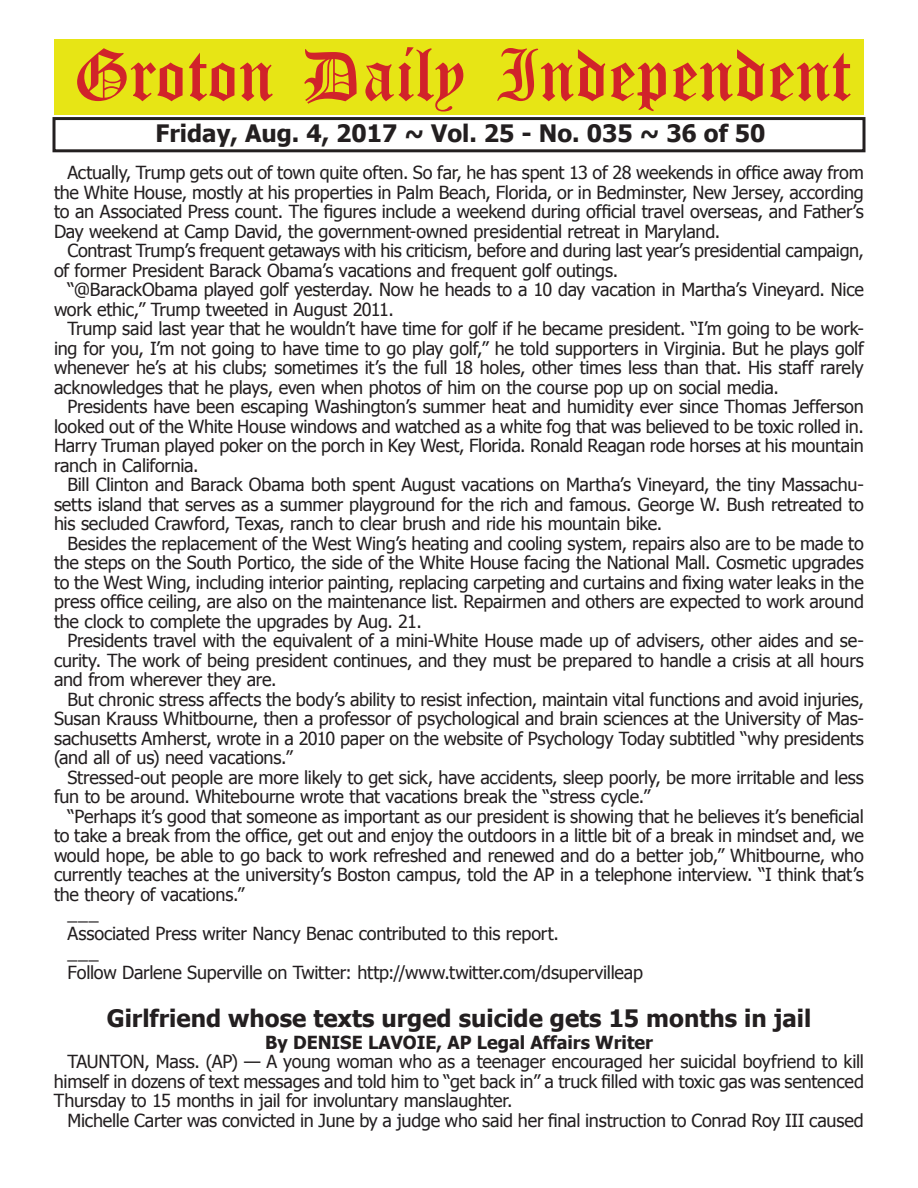
<style>
.page{position:relative;width:918px;height:1188px;background:#fff}
.page>*{position:absolute;margin:0;border:0;box-sizing:border-box;transform-origin:0 0}
.t1{font:54px "Old English Five";color:#d1232a}
.t2{font:700 24px "Tahoma";color:#231f20}
.t3{font:18px/19.5px "Tahoma";letter-spacing:-.015em;color:#231f20;text-align:justify}
.t4{font:700 18px "Tahoma";color:#231f20}
</style>
<div class="page">
<div style="left:52px;top:117px;width:814px;height:35px;border:3px solid #231f20"></div>
<div style="left:54px;top:40px;width:810px;height:75px;background:#e7e515"></div>
<h1 class="t1" style="left:73px;top:50px;width:779px">Groton Daily Independent</h1>
<h2 class="t2" style="left:156px;top:116px;width:611px">Friday, Aug. 4, 2017 ~ Vol. 25 - No. 035 ~ 36 of 50</h2>
<p class="t3" style="left:54px;top:162px;width:811px;text-indent:14px">Actually, Trump gets out of town quite often. So far, he has spent 13 of 28 weekends in office away from the White House, mostly at his properties in Palm Beach, Florida, or in Bedminster, New Jersey, according to an Associated Press count. The figures include a weekend during official travel overseas, and Father’s Day weekend at Camp David, the government-owned presidential retreat in Maryland.</p>
<p class="t3" style="left:54px;top:240px;width:811px;text-indent:14px">Contrast Trump’s frequent getaways with his criticism, before and during last year’s presidential campaign, of former President Barack Obama’s vacations and frequent golf outings.</p>
<p class="t3" style="left:54px;top:279px;width:811px;text-indent:14px">“@BarackObama played golf yesterday. Now he heads to a 10 day vacation in Martha’s Vineyard. Nice work ethic,” Trump tweeted in August 2011.</p>
<p class="t3" style="left:54px;top:318px;width:812px;text-indent:14px">Trump said last year that he wouldn’t have time for golf if he became president. “I’m going to be work&shy;ing for you, I’m not going to have time to go play golf,” he told supporters in Virginia. But he plays golf whenever he’s at his clubs; sometimes it’s the full 18 holes, other times less than that. His staff rarely acknowledges that he plays, even when photos of him on the course pop up on social media.</p>
<p class="t3" style="left:54px;top:396px;width:811px;text-indent:14px">Presidents have been escaping Washington’s summer heat and humidity ever since Thomas Jefferson looked out of the White House windows and watched as a white fog that was believed to be toxic rolled in.<br>Harry Truman played poker on the porch in Key West, Florida. Ronald Reagan rode horses at his mountain ranch in California.</p>
<p class="t3" style="left:54px;top:474px;width:812px;text-indent:14px">Bill Clinton and Barack Obama both spent August vacations on Martha’s Vineyard, the tiny Massachu&shy;setts island that serves as a summer playground for the rich and famous. George W. Bush retreated to his secluded Crawford, Texas, ranch to clear brush and ride his mountain bike.</p>
<p class="t3" style="left:54px;top:533px;width:811px;text-indent:14px">Besides the replacement of the West Wing’s heating and cooling system, repairs also are to be made to the steps on the South Portico, the side of the White House facing the National Mall. Cosmetic upgrades to the West Wing, including interior painting, replacing carpeting and curtains and fixing water leaks in the press office ceiling, are also on the maintenance list. Repairmen and others are expected to work around the clock to complete the upgrades by Aug. 21.</p>
<p class="t3" style="left:54px;top:630px;width:812px;text-indent:14px">Presidents travel with the equivalent of a mini-White House made up of advisers, other aides and se&shy;curity. The work of being president continues, and they must be prepared to handle a crisis at all hours and from wherever they are.</p>
<p class="t3" style="left:54px;top:689px;width:812px;text-indent:14px">But chronic stress affects the body’s ability to resist infection, maintain vital functions and avoid injuries, Susan Krauss Whitbourne, then a professor of psychological and brain sciences at the University of Mas&shy;sachusetts Amherst, wrote in a 2010 paper on the website of Psychology Today subtitled “why presidents (and all of us) need vacations.”</p>
<p class="t3" style="left:54px;top:766px;width:811px;text-indent:14px">Stressed-out people are more likely to get sick, have accidents, sleep poorly, be more irritable and less fun to be around. Whitebourne wrote that vacations break the “stress cycle.”</p>
<p class="t3" style="left:68px;top:805px;width:798px">“Perhaps it’s good that someone as important as our president is showing that he believes it’s beneficial</p>
<p class="t3" style="left:54px;top:825px;width:811px">to take a break from the office, get out and enjoy the outdoors in a little bit of a break in mindset and, we</p>
<p class="t3" style="left:54px;top:844px;width:811px">would hope, be able to go back to work refreshed and renewed and do a better job,” Whitbourne, who</p>
<p class="t3" style="left:54px;top:864px;width:811px">currently teaches at the university’s Boston campus, told the AP in a telephone interview. “I think that’s</p>
<p class="t3" style="left:54px;top:883px;width:192px">the theory of vacations.”</p>
<p class="t3" style="left:68px;top:903px;width:33px">___</p>
<p class="t3" style="left:68px;top:922px;width:493px">Associated Press writer Nancy Benac contributed to this report.</p>
<p class="t3" style="left:68px;top:942px;width:33px">___</p>
<p class="t3" style="left:68px;top:961px;width:577px">Follow Darlene Superville on Twitter: http://www.twitter.com/dsupervilleap</p>
<h2 class="t2" style="left:107px;top:1002px;width:706px">Girlfriend whose texts urged suicide gets 15 months in jail</h2>
<p class="t4" style="left:265px;top:1030px;width:389px">By DENISE LAVOIE, AP Legal Affairs Writer</p>
<p class="t3" style="left:54px;top:1051px;width:811px;text-indent:14px">TAUNTON, Mass. (AP) — A young woman who as a teenager encouraged her suicidal boyfriend to kill himself in dozens of text messages and told him to “get back in” a truck filled with toxic gas was sentenced Thursday to 15 months in jail for involuntary manslaughter.</p>
<p class="t3" style="left:67px;top:1110px;width:798px">Michelle Carter was convicted in June by a judge who said her final instruction to Conrad Roy III caused</p>
</div>
